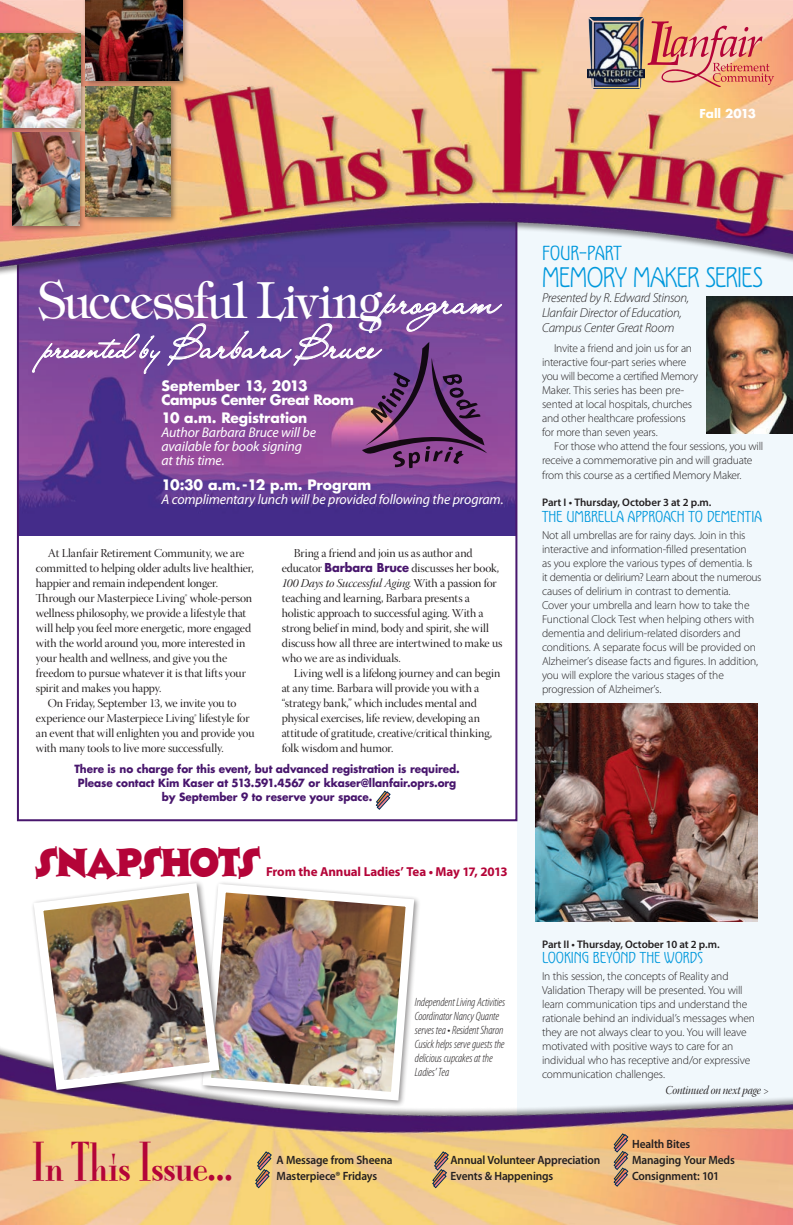
<style>
.page{position:relative;width:793px;height:1225px;background:#fff}
.page>*{position:absolute;margin:0;border:0;box-sizing:border-box;transform-origin:0 0}
.t1{font:50px "Tiffany";letter-spacing:-.015em;color:#fff;scale:.85 1}
.t2{font:48px "Mona Lisa Solid ITCTT";letter-spacing:-.01em;color:#b40438;scale:.95 1}
.t3{font:46px "Liana";color:#fff;scale:.85 1}
.t4{font:43px "Liana";color:#fff;scale:.85 1}
.t5{font:38.6px "Ashley Crawford Std";letter-spacing:-.06em;color:#b40438}
.t6{font:25px "Kolo LP";letter-spacing:-.015em;color:#0098dc;scale:.8 1}
.t7{font:condensed 18px "Kolo LP";letter-spacing:-.01em;color:#0098dc}
.t8{font:italic 14px/14px "Myriad Pro";letter-spacing:-.01em;color:#fff}
.t9{font:700 14px/14px "Futura";letter-spacing:-.015em;color:#fff}
.t10{font:condensed 14px "Kolo LP";letter-spacing:-.005em;color:#0098dc}
.t11{font:italic 300 13px/15px "Myriad Pro";letter-spacing:-.02em;color:#231f20}
.t12{font:700 13px "Myriad Pro";letter-spacing:-.01em;color:#b40438}
.t13{font:12px/15px "Warnock Pro Disp";letter-spacing:-.015em;color:#231f20}
.t14{font:italic 300 condensed 12px/14px "Myriad Pro";letter-spacing:-.01em;color:#231f20}
.t15{font:600 12px/16px "Myriad Pro";letter-spacing:-.01em;color:#231f20;scale:.95 1}
.t16{font:12px "Warnock Pro It Disp";letter-spacing:-.005em;color:#231f20}
.t17{font:12px "Warnock Pro It Disp";letter-spacing:-.005em;color:#231f20;scale:.9 1}
.t18{font:700 12px "Futura";letter-spacing:-.015em;color:#fff}
.t19{font:300 11.5px/14px "Myriad Pro";letter-spacing:-.015em;color:#231f20}
.t20{font:700 11px/14px "Futura";letter-spacing:-.005em;color:#48166d;text-align:center;scale:.95 1}
.t21{font:600 11px "Myriad Pro";letter-spacing:-.005em;color:#231f20}
.s1{font-size:35px}
.s2{font-family:"Futura";font-weight:700;color:#48166d}
.s3{font-family:"Warnock Pro Disp"}
</style>
<div class="page">
<div style="left:516px;top:209px;width:276px;height:911px;background:#f1f8fc"></div>
<img style="left:20px;top:308px;width:494px;height:227px">
<img style="left:0;top:0;width:792px;height:308px">
<svg style="left:32px;top:333px;width:128px;height:41px;background:#8f61a9"></svg>
<img style="left:0;top:1029px;width:792px;height:195px">
<svg style="left:647px;top:21px;width:126px;height:66px;background:#ea9d83"></svg>
<div style="left:0;top:30px;width:87px;height:105px;background:#231f20;opacity:.5"></div>
<img style="left:0;top:33px;width:80px;height:94px">
<div style="left:82px;top:0;width:108px;height:88px;background:#231f20;opacity:.5"></div>
<img style="left:86px;top:0;width:96px;height:80px">
<div style="left:82px;top:83px;width:96px;height:141px;background:#231f20;opacity:.5"></div>
<img style="left:86px;top:86px;width:85px;height:131px">
<div style="left:9px;top:129px;width:77px;height:104px;background:#231f20;opacity:.5"></div>
<img style="left:12px;top:133px;width:67px;height:93px">
<svg style="left:255px;top:1150px;width:16px;height:37px"></svg>
<svg style="left:432px;top:1150px;width:16px;height:37px"></svg>
<img style="left:587px;top:18px;width:57px;height:71px">
<svg style="left:167px;top:294px;width:335px;height:179px;background:#824d98"></svg>
<svg style="left:375px;top:790px;width:15px;height:19px"></svg>
<div style="left:199px;top:880px;width:222px;height:227px;background:#231f20;opacity:.5"></div>
<img style="left:198px;top:880px;width:220px;height:224px">
<img style="left:29px;top:880px;width:195px;height:214px">
<svg style="left:613px;top:1132px;width:15px;height:54px"></svg>
<img style="left:706px;top:297px;width:86px;height:136px">
<img style="left:535px;top:703px;width:222px;height:218px">
<p class="t18" style="left:699px;top:105px;width:58px">Fall 2013</p>
<h1 class="t1" style="left:38px;top:269px;width:406px">Successful Living</h1>
<h3 class="t3" style="left:386px;top:269px;width:135px">program</h3>
<h3 class="t4" style="left:45px;top:316px;width:395px"><span class="s1">presented by</span> Barbara Bruce</h3>
<p class="t9" style="left:161px;top:378px;width:194px">September 13, 2013<br>Campus Center Great Room</p>
<p class="t9" style="left:161px;top:410px;width:147px">10 a.m. Registration</p>
<p class="t8" style="left:161px;top:424px;width:156px">Author Barbara Bruce will be available for book signing at this time.</p>
<p class="t9" style="left:161px;top:477px;width:211px">10:30 a.m. -12 p.m. Program</p>
<p class="t8" style="left:161px;top:491px;width:343px">A complimentary lunch will be provided following the program.</p>
<p class="t13" style="left:36px;top:546px;width:219px;text-indent:12px">At Llanfair Retirement Community, we are committed to helping older adults live healthier, happier and remain independent longer.<br>Through our Masterpiece Living® whole-person wellness philosophy, we provide a lifestyle that will help you feel more energetic, more engaged with the world around you, more interested in your health and wellness, and give you the freedom to pursue whatever it is that lifts your spirit and makes you happy.</p>
<p class="t13" style="left:36px;top:696px;width:220px;text-indent:12px">On Friday, September 13, we invite you to experience our Masterpiece Living® lifestyle for an event that will enlighten you and provide you with many tools to live more successfully.</p>
<p class="t13" style="left:282px;top:546px;width:218px;text-indent:12px">Bring a friend and join us as author and educator <span class="s2">Barbara Bruce</span> discusses her book,</p>
<p class="t16" style="left:282px;top:576px;width:216px">100 Days to Successful Aging<span class="s3">. With a passion for</span></p>
<p class="t13" style="left:282px;top:591px;width:222px">teaching and learning, Barbara presents a holistic approach to successful aging. With a strong belief in mind, body and spirit, she will discuss how all three are intertwined to make us who we are as individuals.</p>
<p class="t13" style="left:282px;top:666px;width:220px;text-indent:12px">Living well is a lifelong journey and can begin at any time. Barbara will provide you with a “strategy bank,” which includes mental and physical exercises, life review, developing an attitude of gratitude, creative/critical thinking, folk wisdom and humor.</p>
<p class="t20" style="left:74px;top:760px;width:407px">There is no charge for this event, but advanced registration is required.<br>Please contact Kim Kaser at 513.591.4567 or kkaser@llanfair.oprs.org by September 9 to reserve your space.</p>
<h3 class="t5" style="left:35px;top:834px;width:228px">SNAPSHOTS</h3>
<p class="t12" style="left:266px;top:863px;width:243px">From the Annual Ladies’ Tea • May 17, 2013</p>
<p class="t14" style="left:414px;top:994px;width:92px">Independent Living Activities<br>Coordinator Nancy Quante serves tea • Resident Sharon<br>Cusickhelps serve guests the delicious cupcakes at the<br>Ladies’ Tea</p>
<h3 class="t7" style="left:541px;top:241px;width:81px">FOUR-PART</h3>
<h3 class="t6" style="left:541px;top:260px;width:277px">MEMORY MAKER SERIES</h3>
<p class="t11" style="left:541px;top:289px;width:149px">Presented by R. Edward Stinson,<br>Llanfair Director of Education,<br>Campus Center Great Room</p>
<p class="t19" style="left:541px;top:340px;width:158px;text-indent:12px">Invite a friend and join us for an interactive four-part series where you will become a certified Memory Maker. This series has been pre&shy;sented at local hospitals, churches and other healthcare professions for more than seven years.</p>
<p class="t19" style="left:541px;top:438px;width:222px;line-height:14.5px;text-indent:12px">For those who attend the four sessions, you will receive a commemorative pin and will graduate from this course as a certified Memory Maker.</p>
<p class="t21" style="left:541px;top:495px;width:171px">Part I • Thursday, October 3 at 2 p.m.</p>
<p class="t10" style="left:541px;top:507px;width:221px">THE UMBRELLA APPROACH TO DEMENTIA</p>
<p class="t19" style="left:541px;top:527px;width:221px">Not all umbrellas are for rainy days. Join in this interactive and information-filled presentation<br>as you explore the various types of dementia. Is<br>it dementia or delirium? Learn about the numerous causes of delirium in contrast to dementia.<br>Cover your umbrella and learn how to take the Functional Clock Test when helping others with dementia and delirium-related disorders and conditions. A separate focus will be provided on Alzheimer’s disease facts and figures. In addition, you will explore the various stages of the progression of Alzheimer’s.</p>
<p class="t21" style="left:541px;top:937px;width:179px">Part II • Thursday, October 10 at 2 p.m.</p>
<p class="t10" style="left:541px;top:948px;width:162px">LOOKING BEYOND THE WORDS</p>
<p class="t19" style="left:541px;top:968px;width:214px">In this session, the concepts of Reality and Validation Therapy will be presented. You will learn communication tips and understand the rationale behind an individual’s messages when they are not always clear to you. You will leave motivated with positive ways to care for an individual who has receptive and/or expressive communication challenges.</p>
<p class="t17" style="left:665px;top:1083px;width:116px">Continued on next page &gt;</p>
<h2 class="t2" style="left:32px;top:1124px;width:213px">In This Issue…</h2>
<p class="t15" style="left:276px;top:1150px;width:123px">A Message from Sheena<br>Masterpiece® Fridays</p>
<p class="t15" style="left:450px;top:1150px;width:159px">Annual Volunteer Appreciation<br>Events &amp; Happenings</p>
<p class="t15" style="left:631px;top:1134px;width:109px">Health Bites<br>Managing Your Meds<br>Consignment: 101</p>
</div>
